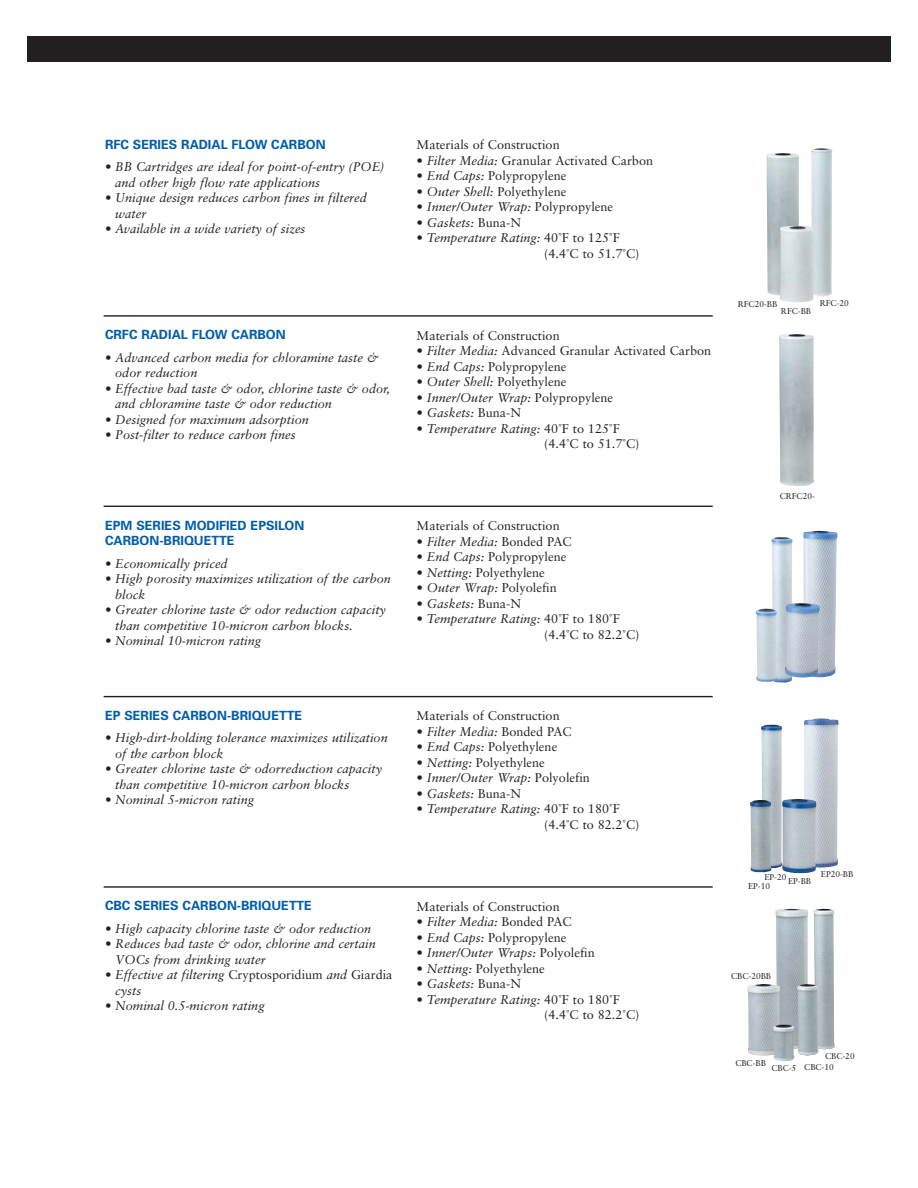
<style>
.page{position:relative;width:918px;height:1188px;background:#fff}
.page>*{position:absolute;margin:0;border:0;box-sizing:border-box;transform-origin:0 0}
.t1{font:italic 12.75px/15.5px "Sabon";color:#231f20}
.t2{font:12.75px/15.5px "Sabon";color:#231f20}
.t3{font:700 12.75px/15.5px "Univers";color:#005daa}
.t4{font:8.4px "Sabon";color:#231f20}
.s1{font-style:italic}
.s2{font-style:normal}
</style>
<div class="page">
<div style="left:27px;top:37px;width:863px;height:25px;background:#231f20"></div>
<img style="left:766px;top:153px;width:33px;height:143px">
<img style="left:811px;top:148px;width:21px;height:148px">
<img style="left:780px;top:226px;width:34px;height:77px">
<img style="left:761px;top:725px;width:21px;height:143px">
<img style="left:750px;top:800px;width:21px;height:72px">
<img style="left:804px;top:719px;width:35px;height:149px">
<img style="left:782px;top:799px;width:34px;height:74px">
<img style="left:803px;top:531px;width:34px;height:146px">
<img style="left:772px;top:537px;width:20px;height:146px">
<img style="left:756px;top:609px;width:21px;height:73px">
<hr style="left:104px;top:315px;width:609px;height:2px;background:#231f20">
<hr style="left:104px;top:506px;width:609px;height:1px;background:#231f20">
<hr style="left:104px;top:696px;width:609px;height:1px;background:#231f20">
<hr style="left:104px;top:886px;width:609px;height:2px;background:#231f20">
<img style="left:776px;top:909px;width:32px;height:140px">
<img style="left:814px;top:909px;width:21px;height:140px">
<img style="left:748px;top:984px;width:32px;height:71px">
<img style="left:773px;top:1025px;width:21px;height:36px">
<img style="left:797px;top:984px;width:21px;height:71px">
<img style="left:779px;top:334px;width:35px;height:152px">
<img style="left:785px;top:603px;width:35px;height:75px">
<p class="t3" style="left:105px;top:138px;width:222px">RFC SERIES RADIAL FLOW CARBON</p>
<p class="t1" style="left:115px;top:160px;width:271px;text-indent:-10px">• BB Cartridges are ideal for point-of-entry (POE) and other high flow rate applications</p>
<p class="t1" style="left:115px;top:191px;width:253px;text-indent:-10px">• Unique design reduces carbon fines in filtered water</p>
<p class="t1" style="left:105px;top:222px;width:202px">• Available in a wide variety of sizes</p>
<p class="t3" style="left:105px;top:328px;width:182px">CRFC RADIAL FLOW CARBON</p>
<p class="t1" style="left:115px;top:351px;width:265px;text-indent:-10px">• Advanced carbon media for chloramine taste &amp; odor reduction</p>
<p class="t1" style="left:115px;top:382px;width:276px;text-indent:-10px">• Effective bad taste &amp; odor, chlorine taste &amp; odor, and chloramine taste &amp; odor reduction</p>
<p class="t1" style="left:105px;top:413px;width:205px">• Designed for maximum adsorption</p>
<p class="t1" style="left:105px;top:428px;width:192px">• Post-filter to reduce carbon fines</p>
<p class="t2" style="left:417px;top:138px;width:145px">Materials of Construction</p>
<p class="t2" style="left:417px;top:154px;width:238px"><span class="s1">• Filter Media:</span> Granular Activated Carbon</p>
<p class="t2" style="left:417px;top:169px;width:151px"><span class="s1">• End Caps:</span> Polypropylene</p>
<p class="t1" style="left:417px;top:185px;width:151px">• Outer Shell: <span class="s2">Polyethylene</span></p>
<p class="t1" style="left:417px;top:200px;width:198px">• Inner/Outer Wrap: <span class="s2">Polypropylene</span></p>
<p class="t1" style="left:417px;top:216px;width:106px">• Gaskets: <span class="s2">Buna-N</span></p>
<p class="t2" style="left:544px;top:231px;width:97px;text-indent:-128px"><span class="s1">• Temperature Rating:</span> 40˚F to 125˚F (4.4˚C to 51.7˚C)</p>
<p class="t2" style="left:417px;top:329px;width:145px">Materials of Construction</p>
<p class="t2" style="left:417px;top:344px;width:296px"><span class="s1">• Filter Media:</span> Advanced Granular Activated Carbon</p>
<p class="t2" style="left:417px;top:360px;width:151px"><span class="s1">• End Caps:</span> Polypropylene</p>
<p class="t1" style="left:417px;top:375px;width:151px">• Outer Shell: <span class="s2">Polyethylene</span></p>
<p class="t1" style="left:417px;top:391px;width:198px">• Inner/Outer Wrap: <span class="s2">Polypropylene</span></p>
<p class="t1" style="left:417px;top:406px;width:106px">• Gaskets: <span class="s2">Buna-N</span></p>
<p class="t2" style="left:544px;top:422px;width:97px;text-indent:-128px"><span class="s1">• Temperature Rating:</span> 40˚F to 125˚F (4.4˚C to 51.7˚C)</p>
<p class="t3" style="left:105px;top:518px;width:201px">EPM SERIES MODIFIED EPSILON<br>CARBON-BRIQUETTE</p>
<p class="t1" style="left:105px;top:557px;width:124px">• Economically priced</p>
<p class="t1" style="left:115px;top:572px;width:277px;text-indent:-10px">• High porosity maximizes utilization of the carbon block</p>
<p class="t1" style="left:115px;top:603px;width:272px;text-indent:-10px">• Greater chlorine taste &amp; odor reduction capacity than competitive 10-micron carbon blocks.</p>
<p class="t1" style="left:105px;top:634px;width:158px">• Nominal 10-micron rating</p>
<p class="t2" style="left:417px;top:519px;width:145px">Materials of Construction</p>
<p class="t1" style="left:417px;top:534px;width:157px">• Filter Media: <span class="s2">Bonded PAC</span></p>
<p class="t2" style="left:417px;top:550px;width:151px"><span class="s1">• End Caps:</span> Polypropylene</p>
<p class="t2" style="left:417px;top:566px;width:130px"><span class="s1">• Netting:</span> Polyethylene</p>
<p class="t1" style="left:417px;top:581px;width:142px">• Outer Wrap: <span class="s2">Polyolefin</span></p>
<p class="t1" style="left:417px;top:597px;width:106px">• Gaskets: <span class="s2">Buna-N</span></p>
<p class="t2" style="left:544px;top:612px;width:97px;text-indent:-128px"><span class="s1">• Temperature Rating:</span> 40˚F to 180˚F (4.4˚C to 82.2˚C)</p>
<p class="t4" style="left:738px;top:300px;width:41px">RFC20-BB</p>
<p class="t4" style="left:781px;top:308px;width:32px">RFC-BB</p>
<p class="t4" style="left:820px;top:300px;width:31px">RFC-20</p>
<p class="t4" style="left:780px;top:492px;width:37px">CRFC20-</p>
<p class="t3" style="left:105px;top:709px;width:199px">EP SERIES CARBON-BRIQUETTE</p>
<p class="t1" style="left:115px;top:731px;width:274px;text-indent:-10px">• High-dirt-holding tolerance maximizes utilization of the carbon block</p>
<p class="t1" style="left:115px;top:762px;width:268px;text-indent:-10px">• Greater chlorine taste &amp; odorreduction capacity than competitive 10-micron carbon blocks</p>
<p class="t1" style="left:105px;top:793px;width:151px">• Nominal 5-micron rating</p>
<p class="t2" style="left:417px;top:709px;width:145px">Materials of Construction</p>
<p class="t1" style="left:417px;top:725px;width:157px">• Filter Media: <span class="s2">Bonded PAC</span></p>
<p class="t2" style="left:417px;top:740px;width:142px"><span class="s1">• End Caps:</span> Polyethylene</p>
<p class="t2" style="left:417px;top:756px;width:130px"><span class="s1">• Netting:</span> Polyethylene</p>
<p class="t1" style="left:417px;top:771px;width:175px">• Inner/Outer Wrap: <span class="s2">Polyolefin</span></p>
<p class="t1" style="left:417px;top:787px;width:106px">• Gaskets: <span class="s2">Buna-N</span></p>
<p class="t2" style="left:544px;top:802px;width:97px;text-indent:-128px"><span class="s1">• Temperature Rating:</span> 40˚F to 180˚F (4.4˚C to 82.2˚C)</p>
<p class="t3" style="left:105px;top:899px;width:209px">CBC SERIES CARBON-BRIQUETTE</p>
<p class="t1" style="left:105px;top:922px;width:268px">• High capacity chlorine taste &amp; odor reduction</p>
<p class="t1" style="left:115px;top:937px;width:262px;text-indent:-10px">• Reduces bad taste &amp; odor, chlorine and certain<br>VOCs from drinking water</p>
<p class="t1" style="left:115px;top:968px;width:279px;text-indent:-10px">• Effective at filtering <span class="s2">Cryptosporidium</span> and <span class="s2">Giardia </span>cysts</p>
<p class="t1" style="left:105px;top:999px;width:161px">• Nominal 0.5-micron rating</p>
<p class="t2" style="left:417px;top:900px;width:145px">Materials of Construction</p>
<p class="t1" style="left:417px;top:915px;width:157px">• Filter Media: <span class="s2">Bonded PAC</span></p>
<p class="t2" style="left:417px;top:931px;width:151px"><span class="s1">• End Caps:</span> Polypropylene</p>
<p class="t1" style="left:417px;top:946px;width:180px">• Inner/Outer Wraps: <span class="s2">Polyolefin</span></p>
<p class="t2" style="left:417px;top:962px;width:130px"><span class="s1">• Netting:</span> Polyethylene</p>
<p class="t1" style="left:417px;top:977px;width:106px">• Gaskets: <span class="s2">Buna-N</span></p>
<p class="t2" style="left:544px;top:993px;width:97px;text-indent:-128px"><span class="s1">• Temperature Rating:</span> 40˚F to 180˚F (4.4˚C to 82.2˚C)</p>
<p class="t4" style="left:764px;top:874px;width:24px">EP-20</p>
<p class="t4" style="left:788px;top:878px;width:25px">EP-BB</p>
<p class="t4" style="left:748px;top:883px;width:24px">EP-10</p>
<p class="t4" style="left:821px;top:871px;width:34px">EP20-BB</p>
<p class="t4" style="left:731px;top:973px;width:41px">CBC-20BB</p>
<p class="t4" style="left:825px;top:1053px;width:31px">CBC-20</p>
<p class="t4" style="left:735px;top:1059px;width:32px">CBC-BB</p>
<p class="t4" style="left:771px;top:1064px;width:64px">CBC-5 CBC-10</p>
</div>
